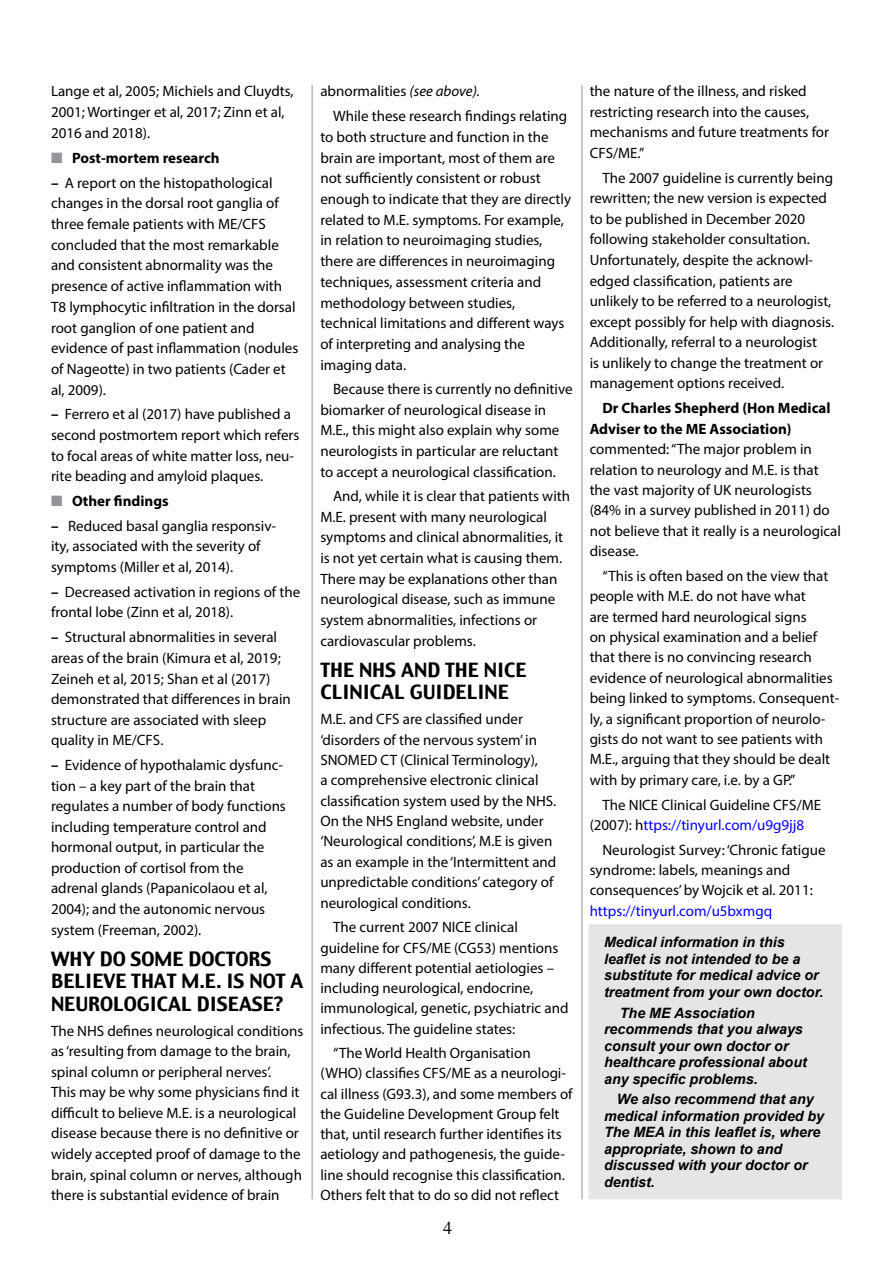
<style>
.page{position:relative;width:893px;height:1263px;background:#fff}
.page>*{position:absolute;margin:0;border:0;box-sizing:border-box;transform-origin:0 0}
.t1{font:19.5px/22.5px "Charcoal";color:#000}
.t2{font:18px "Times";color:#000}
.t3{font:15px/20.5px "Myriad Pro";color:#000}
.t4{font:700 15px/20.5px "Myriad Pro";color:#000}
.t5{font:15px "Myriad Pro";color:#00f}
.t6{font:italic 700 14.25px/16.5px "Arial";color:#000}
.s1{color:#939598}
.s2{font-weight:700}
.s3{font-style:italic}
.s4{color:#00f}
</style>
<div class="page">
<hr style="left:582px;top:85px;width:1px;height:1114px;background:#939598">
<hr style="left:312px;top:85px;width:1px;height:1114px;background:#939598">
<div style="left:588px;top:924px;width:254px;height:275px;background:#e4e5e6"></div>
<p class="t3" style="left:51px;top:81px;width:244px">Lange et al, 2005; Michiels and Cluydts,<br>2001; Wortinger et al, 2017; Zinn et al,<br>2016 and 2018).</p>
<p class="t4" style="left:51px;top:147px;width:170px"><span class="s1">■</span> Post-mortem research</p>
<p class="t3" style="left:51px;top:172px;width:249px"><span class="s2">–</span> A report on the histopathological changes in the dorsal root ganglia of three female patients with ME/CFS concluded that the most remarkable and consistent abnormality was the presence of active inflammation with T8 lymphocytic infiltration in the dorsal root ganglion of one patient and evidence of past inflammation (nodules of Nageotte) in two patients (Cader et al, 2009).</p>
<p class="t3" style="left:51px;top:404px;width:250px"><span class="s2">–</span> Ferrero et al (2017) have published a second postmortem report which refers to focal areas of white matter loss, neu&shy;rite beading and amyloid plaques.</p>
<p class="t4" style="left:51px;top:490px;width:119px"><span class="s1">■</span> Other findings</p>
<p class="t3" style="left:51px;top:515px;width:227px"><span class="s2">–</span> Reduced basal ganglia responsiv&shy;ity, associated with the severity of symptoms (Miller et al, 2014).</p>
<p class="t3" style="left:51px;top:581px;width:251px"><span class="s2">–</span> Decreased activation in regions of the frontal lobe (Zinn et al, 2018).</p>
<p class="t3" style="left:51px;top:627px;width:241px"><span class="s2">–</span> Structural abnormalities in several areas of the brain (Kimura et al, 2019; Zeineh et al, 2015; Shan et al (2017) demonstrated that differences in brain structure are associated with sleep quality in ME/CFS.</p>
<p class="t3" style="left:51px;top:754px;width:236px"><span class="s2">–</span> Evidence of hypothalamic dysfunc&shy;tion – a key part of the brain that regulates a number of body functions including temperature control and hormonal output, in particular the production of cortisol from the adrenal glands (Papanicolaou et al, 2004); and the autonomic nervous system (Freeman, 2002).</p>
<h1 class="t1" style="left:51px;top:948px;width:254px">WHY DO SOME DOCTORS<br>BELIEVE THAT M.E. IS NOT A<br>NEUROLOGICAL DISEASE?</h1>
<p class="t3" style="left:51px;top:1020px;width:254px">The NHS defines neurological conditions as ‘resulting from damage to the brain, spinal column or peripheral nerves’.<br>This may be why some physicians find it difficult to believe M.E. is a neurological disease because there is no definitive or widely accepted proof of damage to the brain, spinal column or nerves, although there is substantial evidence of brain</p>
<p class="t3" style="left:333px;top:79px;width:236px;line-height:24.9px;text-indent:-13px">abnormalities <span class="s3">(see above).<br></span>While these research findings relating</p>
<p class="t3" style="left:320px;top:126px;width:252px">to both structure and function in the brain are important, most of them are not sufficiently consistent or robust enough to indicate that they are directly related to M.E. symptoms. For example, in relation to neuroimaging studies, there are differences in neuroimaging techniques, assessment criteria and methodology between studies, technical limitations and different ways of interpreting and analysing the imaging data.</p>
<p class="t3" style="left:320px;top:379px;width:254px;text-indent:13px">Because there is currently no definitive biomarker of neurological disease in M.E., this might also explain why some neurologists in particular are reluctant to accept a neurological classification.</p>
<p class="t3" style="left:320px;top:486px;width:251px;text-indent:13px">And, while it is clear that patients with M.E. present with many neurological symptoms and clinical abnormalities, it is not yet certain what is causing them.<br>There may be explanations other than neurological disease, such as immune system abnormalities, infections or cardiovascular problems.</p>
<h1 class="t1" style="left:320px;top:659px;width:208px">THE NHS AND THE NICE<br>CLINICAL GUIDELINE</h1>
<p class="t3" style="left:320px;top:709px;width:238px">M.E. and CFS are classified under ‘disorders of the nervous system’ in SNOMED CT (Clinical Terminology),<br>a comprehensive electronic clinical classification system used by the NHS.<br>On the NHS England website, under ‘Neurological conditions’, M.E is given as an example in the ‘Intermittent and unpredictable conditions’ category of neurological conditions.</p>
<p class="t3" style="left:320px;top:917px;width:250px;text-indent:13px">The current 2007 NICE clinical guideline for CFS/ME (CG53) mentions many different potential aetiologies – including neurological, endocrine, immunological, genetic, psychiatric and infectious. The guideline states:</p>
<p class="t3" style="left:320px;top:1043px;width:254px;text-indent:13px">“The World Health Organisation (WHO) classifies CFS/ME as a neurologi&shy;cal illness (G93.3), and some members of the Guideline Development Group felt that, until research further identifies its aetiology and pathogenesis, the guide&shy;line should recognise this classification.<br>Others felt that to do so did not reflect</p>
<p class="t2" style="left:443px;top:1211px;width:10px">4</p>
<p class="t3" style="left:590px;top:81px;width:241px">the nature of the illness, and risked restricting research into the causes, mechanisms and future treatments for<br>CFS/ME.”</p>
<p class="t3" style="left:590px;top:167px;width:246px;text-indent:13px">The 2007 guideline is currently being rewritten; the new version is expected to be published in December 2020 following stakeholder consultation.<br>Unfortunately, despite the acknowl&shy;edged classification, patients are unlikely to be referred to a neurologist, except possibly for help with diagnosis.<br>Additionally, referral to a neurologist<br>is unlikely to change the treatment or management options received.</p>
<p class="t4" style="left:590px;top:397px;width:242px;text-indent:13px">Dr Charles Shepherd (Hon Medical<br>Adviser to the ME Association)</p>
<p class="t3" style="left:590px;top:439px;width:253px">commented: “The major problem in relation to neurology and M.E. is that the vast majority of UK neurologists (84% in a survey published in 2011) do not believe that it really is a neurological disease.</p>
<p class="t3" style="left:590px;top:565px;width:251px;text-indent:13px">“This is often based on the view that people with M.E. do not have what<br>are termed hard neurological signs<br>on physical examination and a belief that there is no convincing research evidence of neurological abnormalities being linked to symptoms. Consequent&shy;ly, a significant proportion of neurolo&shy;gists do not want to see patients with M.E., arguing that they should be dealt with by primary care, i.e. by a GP.”</p>
<p class="t3" style="left:590px;top:794px;width:233px;text-indent:13px">The NICE Clinical Guideline CFS/ME (2007): h<span class="s4">ttps://tinyurl.com/u9g9jj8</span></p>
<p class="t3" style="left:590px;top:839px;width:237px;text-indent:13px">Neurologist Survey: ‘Chronic fatigue syndrome: labels, meanings and consequences’ by Wojcik et al. 2011:</p>
<p class="t5" style="left:590px;top:902px;width:184px">https://tinyurl.com/u5bxmgq</p>
<p class="t6" style="left:604px;top:935px;width:221px">Medical information in this leaflet is not intended to be a substitute for medical advice or treatment from your own doctor.</p>
<p class="t6" style="left:604px;top:1005px;width:204px;text-indent:16px">The ME Association recommends that you always consult your own doctor or healthcare professional about any specific problems.</p>
<p class="t6" style="left:604px;top:1092px;width:222px;text-indent:13px">We also recommend that any medical information provided by<br>The MEA in this leaflet is, where appropriate, shown to and discussed with your doctor or dentist.</p>
</div>
